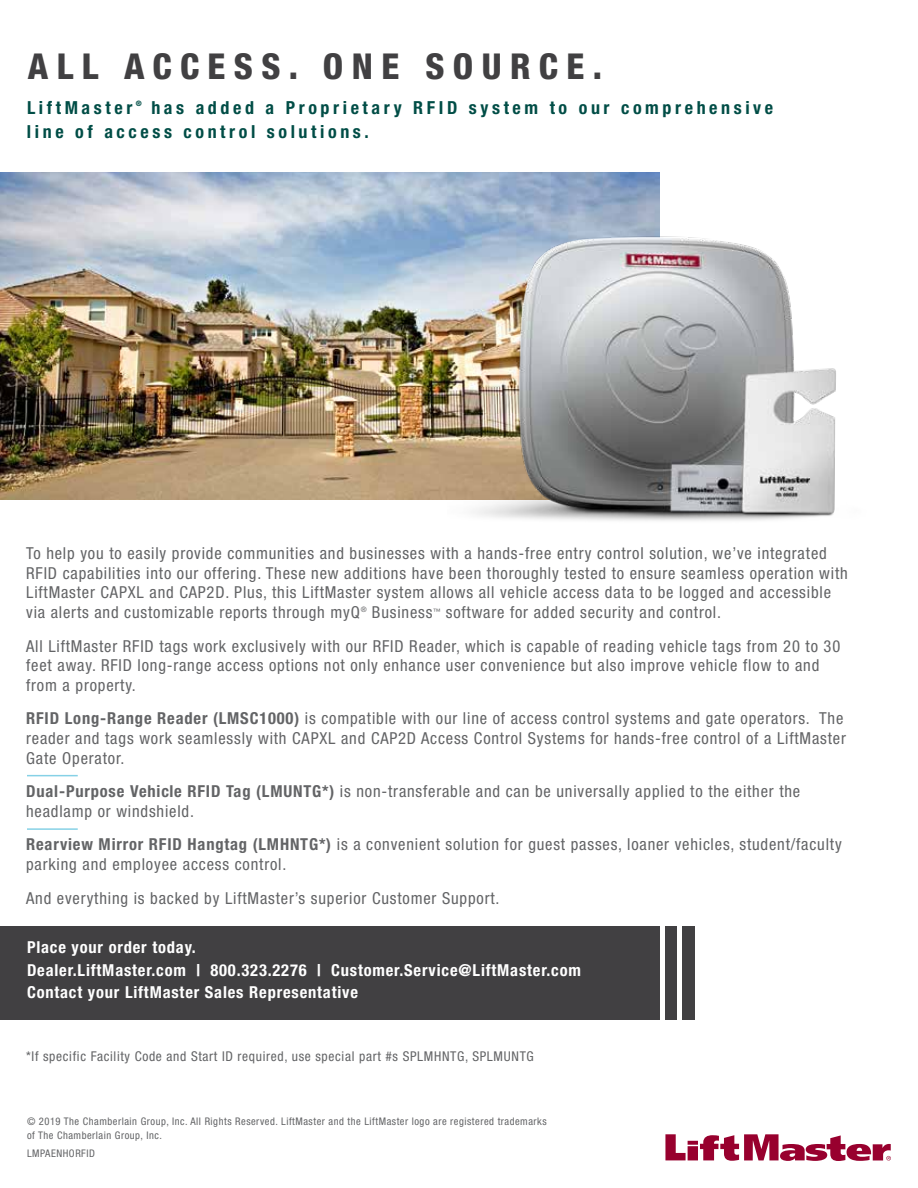
<style>
.page{position:relative;width:918px;height:1188px;background:#fff}
.page>*{position:absolute;margin:0;border:0;box-sizing:border-box;transform-origin:0 0}
.t1{font:800 condensed 35.7px "Helvetica Neue LT Std";letter-spacing:.235em;color:#414042}
.t2{font:700 condensed 18px/24px "Helvetica Neue LT Std";letter-spacing:.2em;color:#004d46}
.t3{font:condensed 16.5px/19.8px "Helvetica Neue LT Std";letter-spacing:.05em;color:#636466}
.t4{font:700 condensed 16.5px/22.5px "Helvetica Neue LT Std";letter-spacing:.05em;color:#fff}
.t5{font:condensed 13.5px "Helvetica Neue LT Std";letter-spacing:.05em;color:#636466}
.t6{font:condensed 10.5px/13.5px "Helvetica Neue LT Std";letter-spacing:.05em;color:#636466}
.t7{font:700 condensed 7.5px "Helvetica Neue LT Std";color:#004d46}
.s1{font-weight:700}
</style>
<div class="page">
<div style="left:0;top:926px;width:694px;height:94px;background:#414042"></div>
<img style="left:0;top:172px;width:660px;height:328px">
<img style="left:448px;top:202px;width:388px;height:319px">
<hr style="left:661px;top:918px;width:4px;height:114px;background:#fff">
<hr style="left:678px;top:918px;width:4px;height:114px;background:#fff">
<hr style="left:27px;top:775px;width:51px;height:1px;background:#86d1e6">
<hr style="left:27px;top:828px;width:51px;height:2px;background:#86d1e6">
<svg style="left:665px;top:1134px;width:226px;height:27px"></svg>
<h1 class="t1" style="left:28px;top:45px;width:576px">ALL ACCESS. ONE SOURCE.</h1>
<p class="t2" style="left:27px;top:95px;width:107px">LiftMaster</p>
<p class="t7" style="left:136px;top:99px;width:7px">®</p>
<p class="t2" style="left:27px;top:95px;width:748px;text-indent:124px">has added a Proprietary RFID system to our comprehensive line of access control solutions.</p>
<p class="t3" style="left:26px;top:543px;width:823px">To help you to easily provide communities and businesses with a hands-free entry control solution, we’ve integrated RFID capabilities into our offering. These new additions have been thoroughly tested to ensure seamless operation with LiftMaster CAPXL and CAP2D. Plus, this LiftMaster system allows all vehicle access data to be logged and accessible via alerts and customizable reports through myQ<sup>®</sup> Business<sup>™</sup> software for added security and control.</p>
<p class="t3" style="left:26px;top:636px;width:816px">All LiftMaster RFID tags work exclusively with our RFID Reader, which is capable of reading vehicle tags from 20 to 30 feet away. RFID long-range access options not only enhance user convenience but also improve vehicle flow to and from a property.</p>
<p class="t3" style="left:26px;top:709px;width:821px"><span class="s1">RFID Long-Range Reader (LMSC1000)</span> is compatible with our line of access control systems and gate operators. The reader and tags work seamlessly with CAPXL and CAP2D Access Control Systems for hands-free control of a LiftMaster<br>Gate Operator.</p>
<p class="t3" style="left:26px;top:782px;width:776px"><span class="s1">Dual-Purpose Vehicle RFID Tag (LMUNTG*)</span> is non-transferable and can be universally applied to the either the headlamp or windshield.</p>
<p class="t3" style="left:26px;top:835px;width:817px"><span class="s1">Rearview Mirror RFID Hangtag (LMHNTG*)</span> is a convenient solution for guest passes, loaner vehicles, student/faculty parking and employee access control.</p>
<p class="t3" style="left:26px;top:888px;width:475px">And everything is backed by LiftMaster’s superior Customer Support.</p>
<p class="t4" style="left:27px;top:936px;width:555px">Place your order today.<br>Dealer.LiftMaster.com | 800.323.2276 | Customer.Service@LiftMaster.com<br>Contact your LiftMaster Sales Representative</p>
<p class="t5" style="left:26px;top:1049px;width:509px">*If specific Facility Code and Start ID required, use special part #s SPLMHNTG, SPLMUNTG</p>
<p class="t6" style="left:27px;top:1115px;width:521px">© 2019 The Chamberlain Group, Inc. All Rights Reserved. LiftMaster and the LiftMaster logo are registered trademarks of The Chamberlain Group, Inc.</p>
<p class="t6" style="left:27px;top:1146px;width:70px">LMPAENHORFID</p>
</div>
